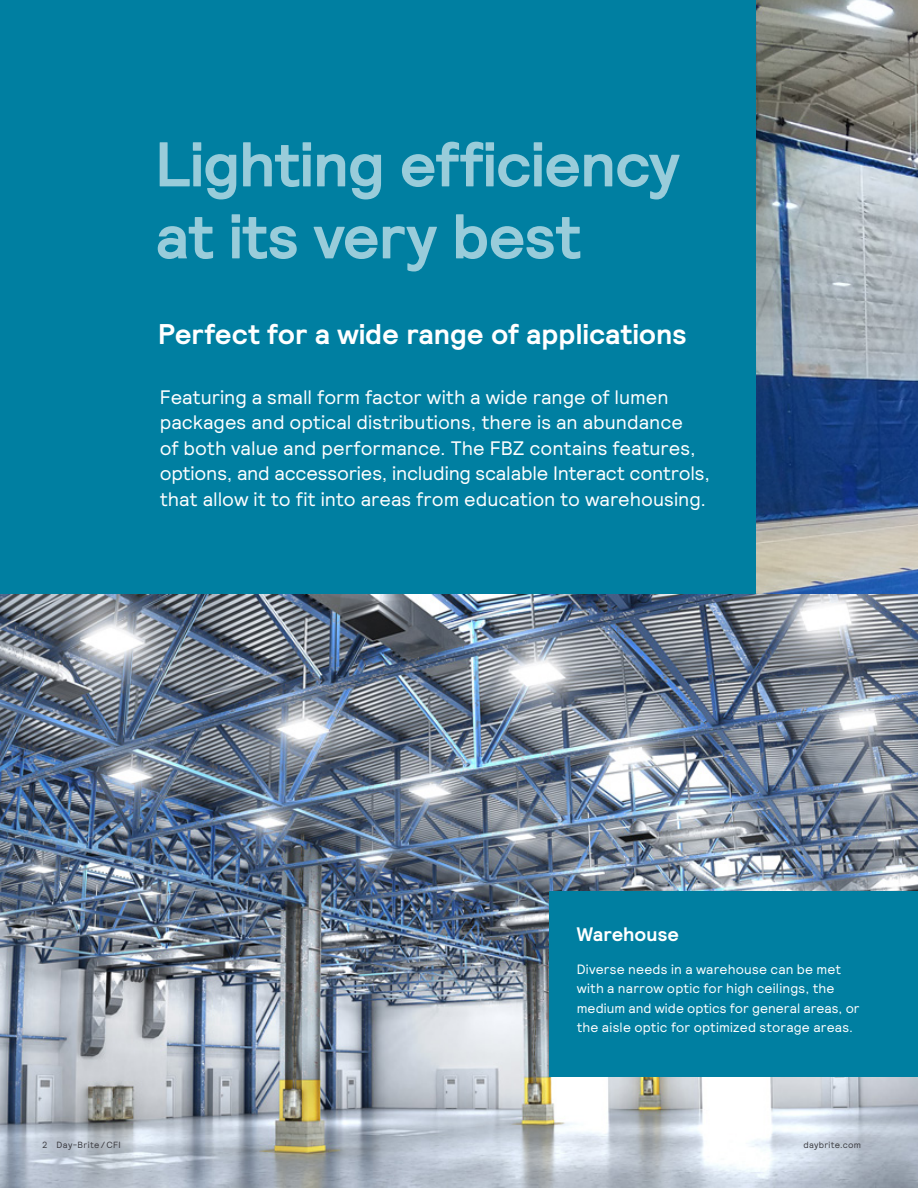
<style>
.page{position:relative;width:918px;height:1188px;background:#fff}
.page>*{position:absolute;margin:0;border:0;box-sizing:border-box;transform-origin:0 0}
.t1{font:700 63px/72px "Signify Relative";letter-spacing:-.015em;color:#99ccda}
.t2{font:700 28.5px "Signify Relative";color:#fff}
.t3{font:19.5px/25.5px "Signify Relative";color:#fff}
.t4{font:700 19.5px "Signify Relative";color:#fff}
.t5{font:13.5px/19.5px "Signify Relative";letter-spacing:.01em;color:#fff}
.t6{font:9px "Signify Relative";letter-spacing:.03em;color:#3c3c41}
</style>
<div class="page">
<div style="left:0;top:0;width:784px;height:594px;background:#007fa1"></div>
<img style="left:0;top:594px;width:918px;height:594px">
<div style="left:549px;top:891px;width:369px;height:185px;background:#007fa1"></div>
<img style="left:757px;top:0;width:161px;height:594px">
<h1 class="t1" style="left:155px;top:128px;width:526px">Lighting efficiency at its very best</h1>
<h2 class="t2" style="left:158px;top:315px;width:530px">Perfect for a wide range of applications</h2>
<p class="t3" style="left:160px;top:384px;width:552px">Featuring a small form factor with a wide range of lumen packages and optical distributions, there is an abundance<br>of both value and performance. The FBZ contains features, options, and accessories, including scalable Interact controls, that allow it to fit into areas from education to warehousing.</p>
<p class="t4" style="left:577px;top:921px;width:104px">Warehouse</p>
<p class="t5" style="left:577px;top:959px;width:285px">Diverse needs in a warehouse can be met with a narrow optic for high ceilings, the medium and wide optics for general areas, or the aisle optic for optimized storage areas.</p>
<p class="t6" style="left:42px;top:1139px;width:80px">2 Day-Brite/CFI</p>
<p class="t6" style="left:804px;top:1139px;width:59px">daybrite.com</p>
</div>
